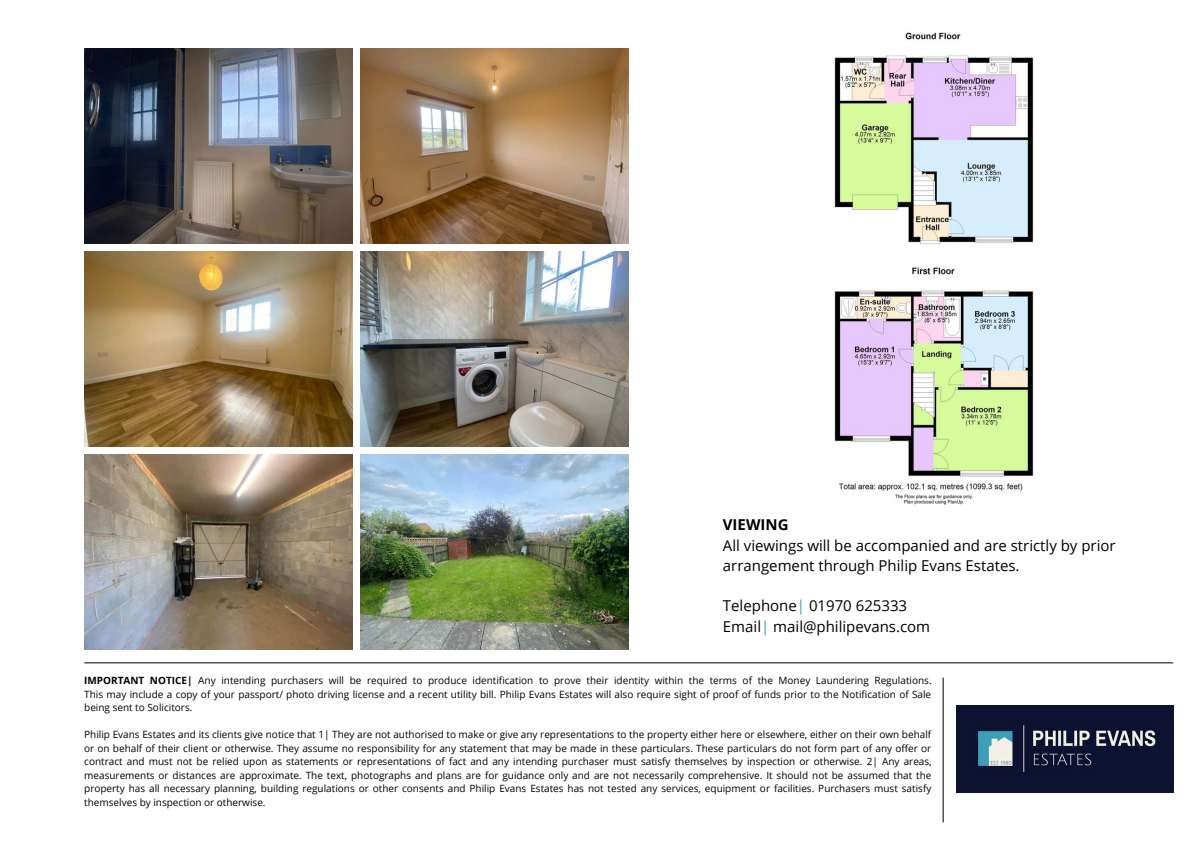
<style>
.page{position:relative;width:1191px;height:843px;background:#fff}
.page>*{position:absolute;margin:0;border:0;box-sizing:border-box;transform-origin:0 0}
.t1{font:15px/20.2px "Open Sans";color:#000}
.t2{font:700 15px "Open Sans";color:#000}
.t3{font:10px/13.5px "Open Sans";color:#000;text-align:justify}
.s1{color:#3d9eb8}
.s2{font-weight:700}
</style>
<div class="page">
<img style="left:84px;top:48px;width:269px;height:195px">
<img style="left:360px;top:48px;width:268px;height:195px">
<img style="left:84px;top:251px;width:269px;height:196px">
<img style="left:360px;top:251px;width:268px;height:196px">
<img style="left:84px;top:454px;width:269px;height:195px">
<img style="left:360px;top:454px;width:268px;height:195px">
<hr style="left:942px;top:677px;width:1px;height:144px;background:#000">
<img style="left:956px;top:705px;width:217px;height:86px">
<hr style="left:85px;top:662px;width:1087px;height:1px;background:#000">
<img style="left:834px;top:32px;width:200px;height:472px">
<p class="t2" style="left:722px;top:514px;width:67px">VIEWING</p>
<p class="t1" style="left:722px;top:534px;width:394px">All viewings will be accompanied and are strictly by prior arrangement through Philip Evans Estates.</p>
<p class="t1" style="left:722px;top:595px;width:186px">Telephone<span class="s1">|</span> 01970 625333</p>
<p class="t1" style="left:722px;top:615px;width:209px">Email<span class="s1">|</span> mail@philipevans.com</p>
<p class="t3" style="left:84px;top:673px;width:848px"><span class="s2">IMPORTANT NOTICE|</span> Any intending purchasers will be required to produce identification to prove their identity within the terms of the Money Laundering Regulations.<br>This may include a copy of your passport/ photo driving license and a recent utility bill. Philip Evans Estates will also require sight of proof of funds prior to the Notification of Sale being sent to Solicitors.</p>
<p class="t3" style="left:84px;top:727px;width:848px">Philip Evans Estates and its clients give notice that 1| They are not authorised to make or give any representations to the property either here or elsewhere, either on their own behalf or on behalf of their client or otherwise. They assume no responsibility for any statement that may be made in these particulars. These particulars do not form part of any offer or contract and must not be relied upon as statements or representations of fact and any intending purchaser must satisfy themselves by inspection or otherwise. 2| Any areas, measurements or distances are approximate. The text, photographs and plans are for guidance only and are not necessarily comprehensive. It should not be assumed that the property has all necessary planning, building regulations or other consents and Philip Evans Estates has not tested any services, equipment or facilities. Purchasers must satisfy themselves by inspection or otherwise.</p>
</div>
